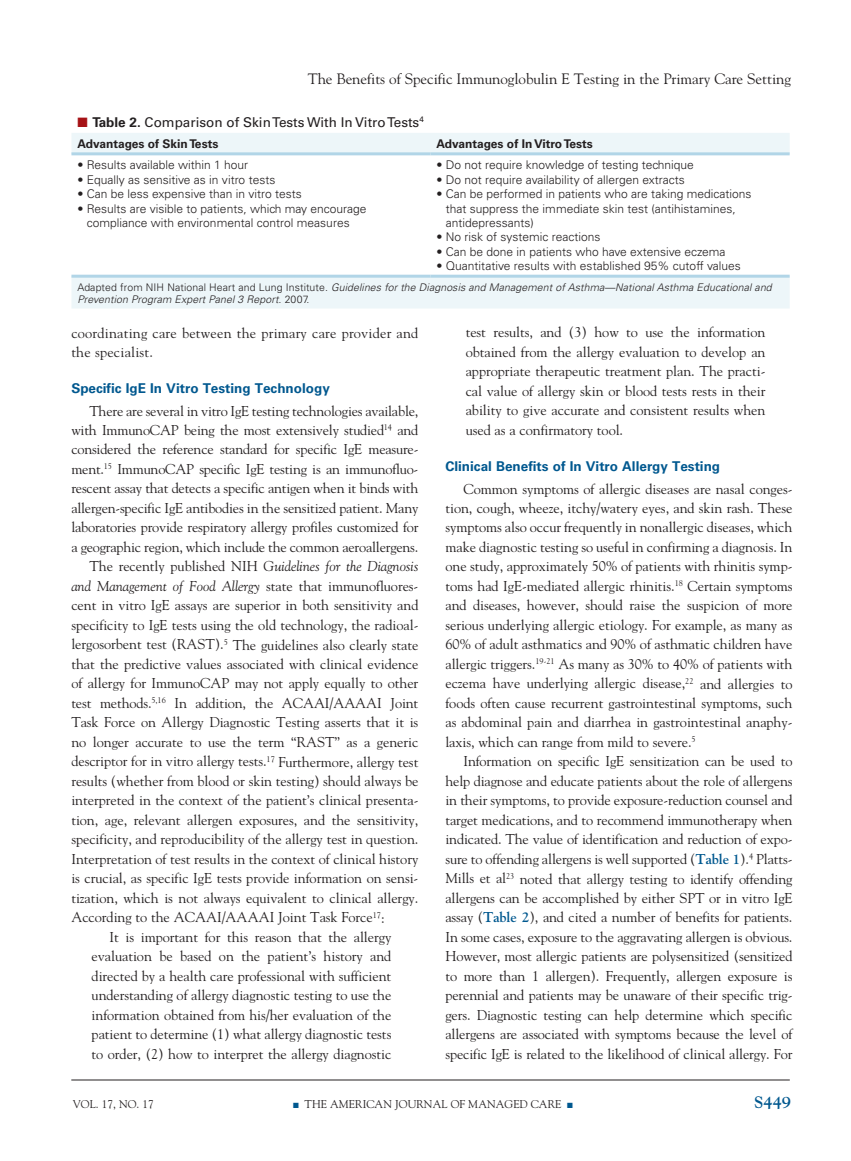
<style>
.page{position:relative;width:851px;height:1161px;background:#fff}
.page>*{position:absolute;margin:0;border:0;box-sizing:border-box;transform-origin:0 0}
.t1{font:700 16.5px "Goudy";color:#00588f}
.t2{font:15px "Goudy";letter-spacing:-.005em;color:#231f20}
.t3{font:14.25px/19.5px "Goudy";letter-spacing:-.005em;color:#231f20;text-align:justify}
.t4{font:italic 14.25px "Goudy";letter-spacing:-.005em;color:#231f20}
.t5{font:14.25px/19.5px "Goudy";letter-spacing:.015em;color:#231f20}
.t6{font:700 13.5px "Univers";color:#00588f}
.t7{font:13.5px "Univers";color:#231f20}
.t8{font:300 12px/14.4px "Univers";color:#231f20}
.t9{font:700 12px "Univers";color:#231f20}
.t10{font:11.25px "Goudy";color:#231f20}
.t11{font:italic 300 10.5px/12px "Univers";letter-spacing:.01em;color:#231f20}
.s1{color:#a61216}
.s2{font-weight:700}
.s3{font-style:normal}
.s4{color:#222}
.s5{font-weight:700;color:#00588f}
.s6{color:#00588f}
</style>
<div class="page">
<hr style="left:71px;top:1080px;width:718px;height:1px;background:#231f20">
<svg style="left:71px;top:133px;width:718px;height:175px"></svg>
<hr style="left:71px;top:152px;width:359px;height:3px;background:#b1d5e7">
<hr style="left:430px;top:152px;width:359px;height:3px;background:#b1d5e7">
<hr style="left:71px;top:275px;width:359px;height:3px;background:#b1d5e7">
<hr style="left:430px;top:275px;width:359px;height:3px;background:#b1d5e7">
<p class="t2" style="left:308px;top:69px;width:484px">The Benefits of Specific Immunoglobulin E Testing in the Primary Care Setting</p>
<p class="t7" style="left:77px;top:114px;width:348px"><span class="s1">■</span> <span class="s2">Table 2.</span> Comparison of Skin Tests With In Vitro Tests<sup>4</sup></p>
<p class="t9" style="left:77px;top:137px;width:142px">Advantages of Skin Tests</p>
<p class="t9" style="left:436px;top:137px;width:158px">Advantages of In Vitro Tests</p>
<p class="t8" style="left:77px;top:158px;width:172px">• Results available within 1 hour</p>
<p class="t8" style="left:77px;top:172px;width:199px">• Equally as sensitive as in vitro tests</p>
<p class="t8" style="left:77px;top:187px;width:226px">• Can be less expensive than in vitro tests</p>
<p class="t8" style="left:87px;top:201px;width:281px;text-indent:-9px">• Results are visible to patients, which may encourage compliance with environmental control measures</p>
<p class="t8" style="left:436px;top:158px;width:259px">• Do not require knowledge of testing technique</p>
<p class="t8" style="left:436px;top:172px;width:250px">• Do not require availability of allergen extracts</p>
<p class="t8" style="left:446px;top:187px;width:307px;text-indent:-9px">• Can be performed in patients who are taking medications that suppress the immediate skin test (antihistamines, antidepressants)</p>
<p class="t8" style="left:436px;top:230px;width:165px">• No risk of systemic reactions</p>
<p class="t8" style="left:436px;top:244px;width:290px">• Can be done in patients who have extensive eczema</p>
<p class="t8" style="left:436px;top:259px;width:306px">• Quantitative results with established 95% cutoff values</p>
<p class="t11" style="left:77px;top:281px;width:695px"><span class="s3">Adapted from NIH National Heart and Lung Institute.</span> Guidelines for the Diagnosis and Management of Asthma—National Asthma Educational and<br>Prevention Program Expert Panel 3 Report. <span class="s3">2007.</span></p>
<p class="t5" style="left:71px;top:323px;width:348px">coordinating care between the primary care provider and the specialist.</p>
<p class="t6" style="left:71px;top:380px;width:260px">Specific IgE In Vitro Testing Technology</p>
<p class="t3" style="left:89px;top:401px;width:330px">There are several in vitro IgE testing technologies available,</p>
<p class="t3" style="left:71px;top:420px;width:348px">with ImmunoCAP being the most extensively studied<sup>14</sup> and</p>
<p class="t3" style="left:71px;top:440px;width:348px">considered the reference standard for specific IgE measure-</p>
<p class="t3" style="left:71px;top:459px;width:348px">ment.<sup>15</sup> ImmunoCAP specific IgE testing is an immunofluo-</p>
<p class="t3" style="left:71px;top:479px;width:348px">rescent assay that detects a specific antigen when it binds with</p>
<p class="t3" style="left:71px;top:498px;width:348px">allergen-specific IgE antibodies in the sensitized patient. Many</p>
<p class="t3" style="left:71px;top:518px;width:348px">laboratories provide respiratory allergy profiles customized for</p>
<p class="t3" style="left:71px;top:537px;width:348px">a geographic region, which include the common aeroallergens.</p>
<p class="t4" style="left:89px;top:558px;width:330px"><span class="s3">The recently published NIH</span> Guidelines for the Diagnosis</p>
<p class="t4" style="left:71px;top:577px;width:348px">and Management of Food Allergy <span class="s3">state that immunofluores-</span></p>
<p class="t3" style="left:71px;top:596px;width:348px">cent in vitro IgE assays are superior in both sensitivity and</p>
<p class="t3" style="left:71px;top:615px;width:348px">specificity to IgE tests using the old technology, the <span class="s4">radioal-</span></p>
<p class="t3" style="left:71px;top:635px;width:348px"><span class="s4">lergosorbent test</span> (RAST).<sup>5</sup> The guidelines also clearly state</p>
<p class="t3" style="left:71px;top:654px;width:348px">that the predictive values associated with clinical evidence</p>
<p class="t3" style="left:71px;top:674px;width:348px">of allergy for ImmunoCAP may not apply equally to other</p>
<p class="t3" style="left:71px;top:693px;width:348px">test methods.<sup>5,16</sup> In addition, the ACAAI/AAAAI Joint</p>
<p class="t3" style="left:71px;top:713px;width:348px">Task Force on Allergy Diagnostic Testing asserts that it is</p>
<p class="t3" style="left:71px;top:732px;width:348px">no longer accurate to use the term “RAST” as a generic</p>
<p class="t3" style="left:71px;top:752px;width:348px">descriptor for in vitro allergy tests.<sup>17</sup> Furthermore, allergy test</p>
<p class="t3" style="left:71px;top:771px;width:348px">results (whether from blood or skin testing) should always be</p>
<p class="t3" style="left:71px;top:791px;width:348px">interpreted in the context of the patient’s clinical presenta-</p>
<p class="t3" style="left:71px;top:810px;width:348px">tion, age, relevant allergen exposures, and the sensitivity,</p>
<p class="t3" style="left:71px;top:830px;width:348px">specificity, and reproducibility of the allergy test in question.</p>
<p class="t3" style="left:71px;top:849px;width:348px">Interpretation of test results in the context of clinical history</p>
<p class="t3" style="left:71px;top:869px;width:348px">is crucial, as specific IgE tests provide information on sensi-</p>
<p class="t3" style="left:71px;top:888px;width:348px">tization, which is not always equivalent to clinical allergy.</p>
<p class="t3" style="left:71px;top:908px;width:315px">According to the ACAAI/AAAAI Joint Task Force<sup>17</sup>:</p>
<p class="t3" style="left:110px;top:927px;width:283px">It is important for this reason that the allergy</p>
<p class="t3" style="left:92px;top:947px;width:301px">evaluation be based on the patient’s history and</p>
<p class="t3" style="left:92px;top:966px;width:301px">directed by a health care professional with sufficient</p>
<p class="t3" style="left:92px;top:986px;width:301px">understanding of allergy diagnostic testing to use the</p>
<p class="t3" style="left:92px;top:1005px;width:301px">information obtained from his/her evaluation of the</p>
<p class="t3" style="left:92px;top:1025px;width:301px">patient to determine (1) what allergy diagnostic tests</p>
<p class="t3" style="left:92px;top:1044px;width:301px">to order, (2) how to interpret the allergy diagnostic</p>
<p class="t3" style="left:465px;top:323px;width:301px">test results, and (3) how to use the information obtained from the allergy evaluation to develop an appropriate therapeutic treatment plan. The practi&shy;cal value of allergy skin or blood tests rests in their ability to give accurate and consistent results when used as a confirmatory tool.</p>
<p class="t6" style="left:445px;top:458px;width:276px">Clinical Benefits of In Vitro Allergy Testing</p>
<p class="t3" style="left:445px;top:479px;width:348px;text-indent:18px">Common symptoms of allergic diseases are nasal conges&shy;tion, cough, wheeze, itchy/watery eyes, and skin rash. These symptoms also occur frequently in nonallergic diseases, which make diagnostic testing so useful in confirming a diagnosis. In one study, approximately 50% of patients with rhinitis symp&shy;toms had IgE-mediated allergic rhinitis.<sup>18</sup> Certain symptoms and diseases, however, should raise the suspicion of more serious underlying allergic etiology. For example, as many as 60% of adult asthmatics and 90% of asthmatic children have allergic triggers.<sup>19-21</sup> As many as 30% to 40% of patients with eczema have underlying allergic disease,<sup>22</sup> and allergies to foods often cause recurrent gastrointestinal symptoms, such as abdominal pain and diarrhea in gastrointestinal anaphy&shy;laxis, which can range from mild to severe.<sup>5</sup></p>
<p class="t3" style="left:445px;top:752px;width:349px;text-indent:18px">Information on specific IgE sensitization can be used to help diagnose and educate patients about the role of allergens in their symptoms, to provide exposure-reduction counsel and target medications, and to recommend immunotherapy when indicated. The value of identification and reduction of expo&shy;sure to offending allergens is well supported (<span class="s5">Table 1</span>).<sup>4</sup> Platts-Mills et al<sup>23</sup> noted that allergy testing to identify offending allergens can be accomplished by either SPT or in vitro IgE assay (<span class="s5">Table 2</span>), and cited a number of benefits for patients.<br>In some cases, exposure to the aggravating allergen is obvious.<br>However, most allergic patients are polysensitized (sensitized to more than 1 allergen). Frequently, allergen exposure is perennial and patients may be unaware of their specific trig&shy;gers. Diagnostic testing can help determine which specific allergens are associated with symptoms because the level of specific IgE is related to the likelihood of clinical allergy. For</p>
<p class="t10" style="left:73px;top:1097px;width:82px">VOL. 17, No. 17</p>
<p class="t10" style="left:293px;top:1097px;width:140px"><span class="s6">■</span> The American Journal</p>
<p class="t10" style="left:451px;top:1097px;width:28px">o f Mana</p>
<p class="t10" style="left:504px;top:1097px;width:70px">ged Care <span class="s6">■</span></p>
<p class="t1" style="left:754px;top:1092px;width:38px">S449</p>
</div>
